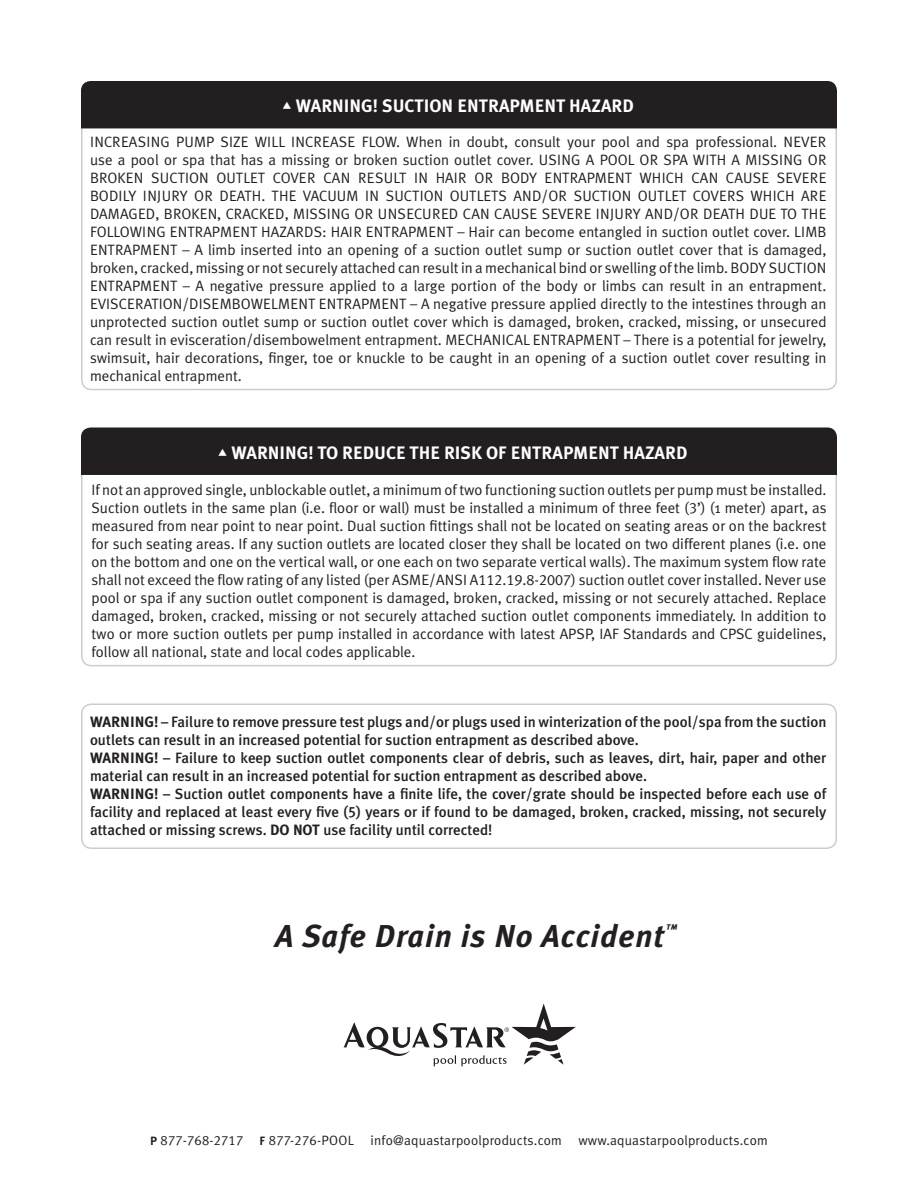
<style>
.page{position:relative;width:918px;height:1188px;background:#fff}
.page>*{position:absolute;margin:0;border:0;box-sizing:border-box;transform-origin:0 0}
.t1{font:italic 700 31.65px "Meta Plus";letter-spacing:.03em;color:#231f20}
.t2{font:700 18px "Meta Plus";color:#fff}
.t3{font:15px/18px "Meta Plus Normal";color:#231f20;text-align:justify}
.t4{font:500 15px/18px "Meta Plus";color:#231f20}
.t5{font:13.5px "Meta Plus Normal";letter-spacing:.015em;color:#231f20}
.t6{font:italic 700 12.3px "Meta Plus";color:#231f20}
.s1{font-size:21px;color:#231f20}
.s2{font-family:"Meta Plus Normal Caps"}
.s3{font-weight:700}
.s4{font-family:"Meta Plus Medium Caps";font-weight:400}
.s5{font-family:"Meta Plus Bold Caps";font-size:12px}
</style>
<div class="page">
<div style="left:81px;top:453px;width:756px;height:213px;border:2px solid #cbccce;border-radius:10px"></div>
<div style="left:81px;top:81px;width:756px;height:47px;background:#231f20"></div>
<div style="left:81px;top:427px;width:756px;height:48px;background:#231f20"></div>
<svg style="left:343px;top:1004px;width:233px;height:62px"></svg>
<div style="left:81px;top:704px;width:756px;height:145px;border:2px solid #cbccce;border-radius:10px"></div>
<p class="t2" style="left:282px;top:95px;width:353px"><sup>▲</sup> WARNING! SUCTION ENTRAPMENT HAZARD</p>
<p class="t3" style="left:90px;top:133px;width:738px">INCREASING PUMP SIZE WILL INCREASE FLOW. When in doubt, consult your pool and spa professional. NEVER use a pool or spa that has a missing or broken suction outlet cover. USING A POOL OR SPA WITH A MISSING OR BROKEN SUCTION OUTLET COVER CAN RESULT IN HAIR OR BODY ENTRAPMENT WHICH CAN CAUSE SEVERE BODILY INJURY OR DEATH. THE VACUUM IN SUCTION OUTLETS AND/OR SUCTION OUTLET COVERS WHICH ARE DAMAGED, BROKEN, CRACKED, MISSING OR UNSECURED CAN CAUSE SEVERE INJURY AND/OR DEATH DUE TO THE FOLLOWING ENTRAPMENT HAZARDS: HAIR ENTRAPMENT – Hair can become entangled in suction outlet cover. LIMB ENTRAPMENT – A limb inserted into an opening of a suction outlet sump or suction outlet cover that is damaged, broken, cracked, missing or not securely attached can result in a mechanical bind or swelling of the limb. BODY SUCTION ENTRAPMENT – A negative pressure applied to a large portion of the body or limbs can result in an entrapment.<br>EVISCERATION/DISEMBOWELMENT ENTRAPMENT – A negative pressure applied directly to the intestines through an unprotected suction outlet sump or suction outlet cover which is damaged, broken, cracked, missing, or unsecured can result in evisceration/disembowelment entrapment. MECHANICAL ENTRAPMENT – There is a potential for jewelry, swimsuit, hair decorations, finger, toe or knuckle to be caught in an opening of a suction outlet cover resulting in mechanical entrapment.</p>
<p class="t2" style="left:218px;top:443px;width:483px"><sup>▲</sup> WARNING! TO REDUCE THE RISK OF ENTRAPMENT HAZARD<span class="s1">S</span></p>
<p class="t3" style="left:92px;top:480px;width:737px">If not an approved single, unblockable outlet, a minimum of two functioning suction outlets per pump must be installed.<br>Suction outlets in the same plan (i.e. floor or wall) must be installed a minimum of three feet (<span class="s2">3</span>’) (1 meter) apart, as measured from near point to near point. Dual suction fittings shall not be located on seating areas or on the backrest for such seating areas. If any suction outlets are located closer they shall be located on two different planes (i.e. one on the bottom and one on the vertical wall, or one each on two separate vertical walls). The maximum system flow rate shall not exceed the flow rating of any listed (per ASME/ANSI A<span class="s2">112.19.8-2007</span>) suction outlet cover installed. Never use pool or spa if any suction outlet component is damaged, broken, cracked, missing or not securely attached. Replace damaged, broken, cracked, missing or not securely attached suction outlet components immediately. In addition to two or more suction outlets per pump installed in accordance with latest APSP, IAF Standards and CPSC guidelines, follow all national, state and local codes applicable.</p>
<p class="t4" style="left:90px;top:713px;width:738px"><span class="s3">WARNING!</span> – Failure to remove pressure test plugs and/or plugs used in winterization of the pool/spa from the suction outlets can result in an increased potential for suction entrapment as described above.</p>
<p class="t4" style="left:90px;top:749px;width:738px"><span class="s3">WARNING!</span> – Failure to keep suction outlet components clear of debris, such as leaves, dirt, hair, paper and other material can result in an increased potential for suction entrapment as described above.</p>
<p class="t4" style="left:90px;top:785px;width:738px;text-align:justify"><span class="s3">WARNING!</span> – Suction outlet components have a finite life, the cover/grate should be inspected before each use of facility and replaced at least every five (<span class="s4">5</span>) years or if found to be damaged, broken, cracked, missing, not securely attached or missing screws. <span class="s3">DO NOT</span> use facility until corrected!</p>
<p class="t1" style="left:275px;top:918px;width:391px">A Safe Drain is No Accident</p>
<p class="t6" style="left:665px;top:922px;width:14px">™</p>
<p class="t5" style="left:150px;top:1132px;width:619px"><span class="s5">P</span> <span class="s2">877-768-2717</span> <span class="s5">F</span> <span class="s2">877-276-</span>POOL info@aquastarpoolproducts.com www.aquastarpoolproducts.com</p>
</div>
